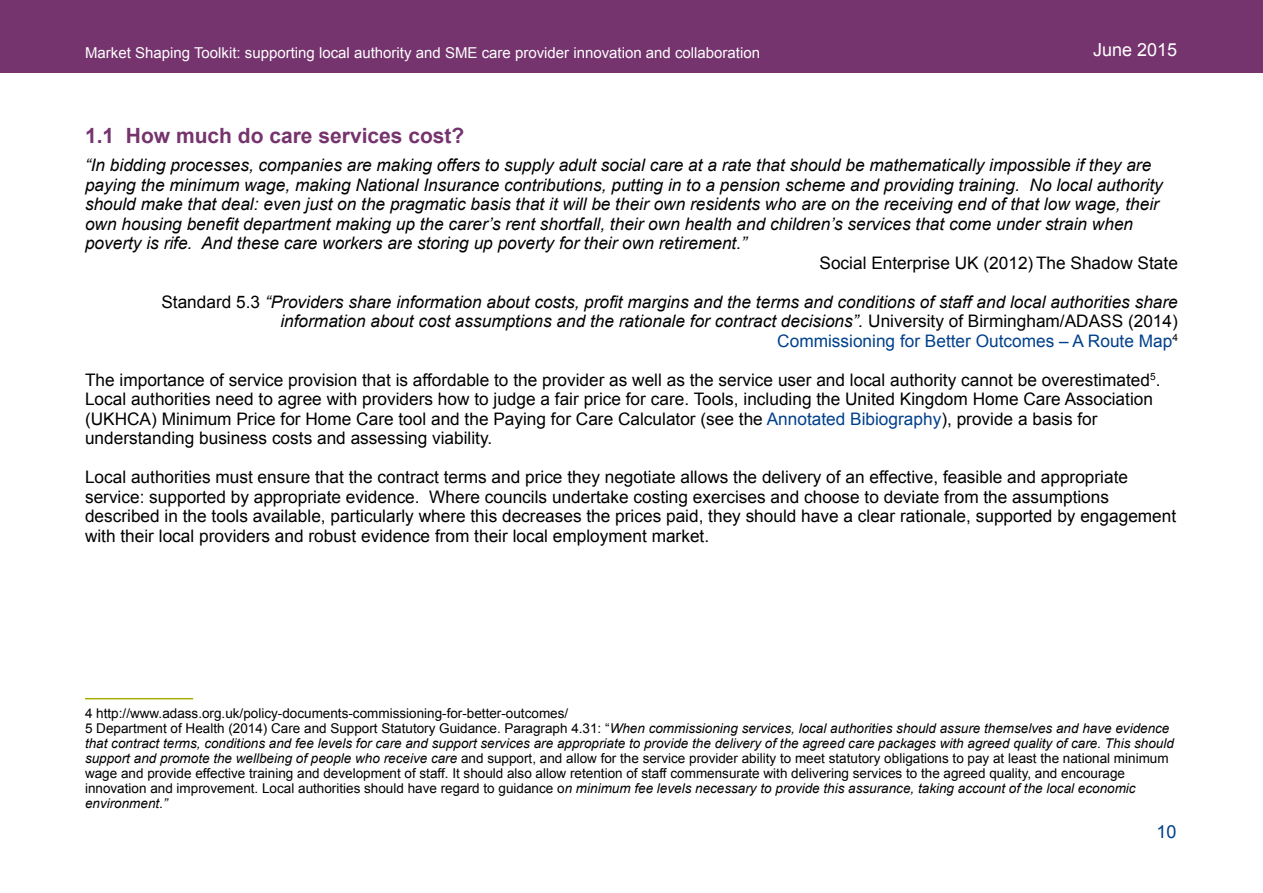
<style>
.page{position:relative;width:1263px;height:893px;background:#fff}
.page>*{position:absolute;margin:0;border:0;box-sizing:border-box;transform-origin:0 0}
.t1{font:700 21px "Arial";color:#76346e}
.t2{font:18px "Arial";color:#fff}
.t3{font:18px "Arial";color:#00408b}
.t4{font:17.25px/19.5px "Arial";color:#000}
.t5{font:italic 17.25px/19.5px "Arial";color:#000}
.t6{font:15px "Arial";color:#fff}
.t7{font:13.5px/15px "Arial";color:#000}
.s1{font-style:normal}
.s2{font-style:normal;color:#00408b}
.s3{color:#00408b}
.s4{font-style:italic}
</style>
<div class="page">
<div style="left:0;top:0;width:1263px;height:72px;background:#76346e"></div>
<hr style="left:85px;top:698px;width:108px;height:1px;background:#a4af00">
<p class="t6" style="left:85px;top:43px;width:677px">Market Shaping Toolkit: supporting local authority and SME care provider innovation and collaboration</p>
<p class="t2" style="left:1093px;top:38px;width:86px">June 2015</p>
<p class="t1" style="left:85px;top:122px;width:381px">1.1 How much do care services cost?</p>
<p class="t5" style="left:85px;top:156px;width:1079px">“In bidding processes, companies are making offers to supply adult social care at a rate that should be mathematically impossible if they are paying the minimum wage, making National Insurance contributions, putting in to a pension scheme and providing training. No local authority should make that deal: even just on the pragmatic basis that it will be their own residents who are on the receiving end of that low wage, their own housing benefit department making up the carer’s rent shortfall, their own health and children’s services that come under strain when poverty is rife. And these care workers are storing up poverty for their own retirement.”</p>
<p class="t4" style="left:819px;top:253px;width:360px">Social Enterprise UK (2012)The Shadow State</p>
<p class="t5" style="left:161px;top:292px;width:1018px;text-align:right"><span class="s1">Standard 5.3</span> “Providers share information about costs, profit margins and the terms and conditions of staff and local authorities share information about cost assumptions and the rationale for contract decisions”. <span class="s1">University of Birmingham/ADASS (2014)<br></span><span class="s2">Commissioning for Better Outcomes – A Route Map</span><sup>4</sup></p>
<p class="t4" style="left:85px;top:370px;width:1077px">The importance of service provision that is affordable to the provider as well as the service user and local authority cannot be overestimated<sup>5</sup>.<br>Local authorities need to agree with providers how to judge a fair price for care. Tools, including the United Kingdom Home Care Association (UKHCA) Minimum Price for Home Care tool and the Paying for Care Calculator (see the <span class="s3">Annotated Bibiography</span>), provide a basis for understanding business costs and assessing viability.</p>
<p class="t4" style="left:85px;top:468px;width:1093px">Local authorities must ensure that the contract terms and price they negotiate allows the delivery of an effective, feasible and appropriate service: supported by appropriate evidence. Where councils undertake costing exercises and choose to deviate from the assumptions described in the tools available, particularly where this decreases the prices paid, they should have a clear rationale, supported by engagement with their local providers and robust evidence from their local employment market.</p>
<p class="t7" style="left:85px;top:706px;width:1090px">4 http://www.adass.org.uk/policy-documents-commissioning-for-better-outcomes/<br>5 Department of Health (2014) Care and Support Statutory Guidance. Paragraph 4.31: “<span class="s4">When commissioning services, local authorities should assure themselves and have evidence that contract terms, conditions and fee levels for care and support services are appropriate to provide the delivery of the agreed care packages with agreed quality of care. This should support and promote the wellbeing of people who receive care</span> and support, and allow for the service provider ability to meet statutory obligations to pay at least the national minimum wage and provide effective training and development of staff. It should also allow retention of staff commensurate with delivering services to the agreed quality, and encourage innovation and improvement. Local authorities should have regard to guidance o<span class="s4">n minimum fee levels necessary to provide this assurance, taking account of the local economic environment.”</span></p>
<p class="t3" style="left:1156px;top:820px;width:22px">10</p>
</div>
